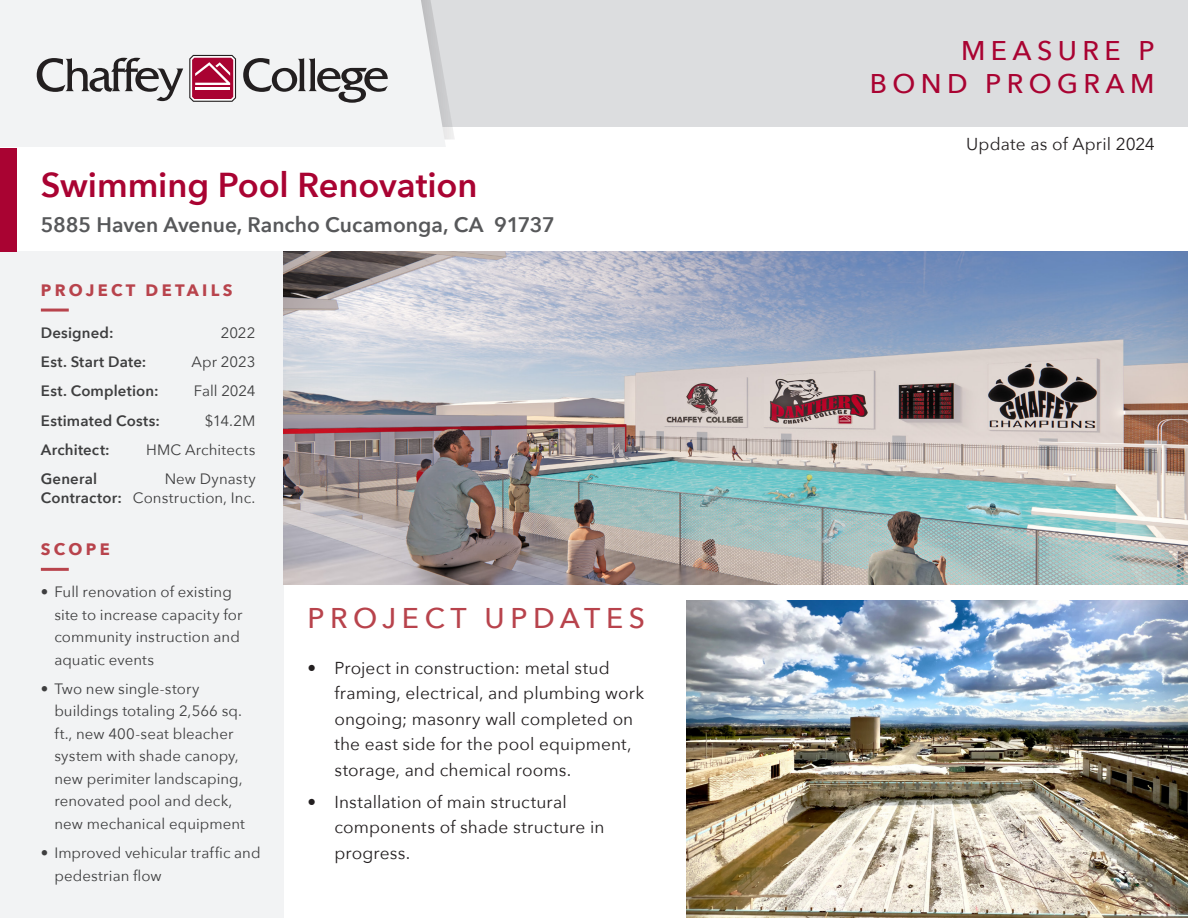
<style>
.page{position:relative;width:1188px;height:918px;background:#fff}
.page>*{position:absolute;margin:0;border:0;box-sizing:border-box;transform-origin:0 0}
.Title_Heading{font:600 34.5px "Avenir Next";letter-spacing:-.005em;color:#a90332}
.Body_Heading_1{font:500 28.5px "Avenir Next";letter-spacing:.2em;color:#b8434c}
.Header_-_Update{font:500 27px "Avenir Next";letter-spacing:.2em;color:#a90332}
.Title_Subhead{font:600 21px "Avenir Next";color:#57585a}
.Body_Text{font:17.25px/25.5px "Avenir Next";letter-spacing:.005em;color:#231f20}
.Sidebar_Heading_1{font:700 16.5px "Avenir Next";letter-spacing:.2em;color:#b8434c}
.Sidebar_Text{font:15px/22.5px "Avenir Next";letter-spacing:.005em;color:#3e3e3f}
.Sidebar_Text-2{font:600 15px "Avenir Next";letter-spacing:.01em;color:#3e3e3f}
.s1{font-weight:600}
</style>
<div class="page">
<div style="left:0;top:252px;width:284px;height:666px;background:#f2f3f4"></div>
<hr style="left:41px;top:309px;width:28px;height:3px;background:#b8434c">
<hr style="left:41px;top:568px;width:28px;height:3px;background:#b8434c">
<img style="left:284px;top:252px;width:904px;height:332px">
<img style="left:687px;top:600px;width:501px;height:318px">
<div style="left:0;top:148px;width:16px;height:104px;background:#a90332"></div>
<div style="left:0;top:0;width:1188px;height:126px;background:#dcdddf"></div>
<div style="left:0;top:0;width:446px;height:147px;background:#f2f3f4"></div>
<svg style="left:189px;top:54px;width:48px;height:48px;background:#b85672"></svg>
<svg style="left:37px;top:58px;width:146px;height:43px;background:#b8b7b8"></svg>
<svg style="left:243px;top:58px;width:145px;height:45px;background:#b7b6b7"></svg>
<p class="Title_Heading" style="left:41px;top:155px;width:438px">Swimming Pool Renovation</p>
<p class="Title_Subhead" style="left:41px;top:207px;width:515px">5885 Haven Avenue, Rancho Cucamonga, CA 91737</p>
<p class="Sidebar_Heading_1" style="left:41px;top:275px;width:193px">PROJECT DETAILS</p>
<p class="Sidebar_Text-2" style="left:41px;top:320px;width:74px">Designed:</p>
<p class="Sidebar_Text" style="left:221px;top:321px;width:36px">2022</p>
<p class="Sidebar_Text-2" style="left:41px;top:349px;width:107px">Est. Start Date:</p>
<p class="Sidebar_Text" style="left:192px;top:350px;width:65px">Apr 2023</p>
<p class="Sidebar_Text-2" style="left:41px;top:378px;width:119px">Est. Completion:</p>
<p class="Sidebar_Text" style="left:194px;top:379px;width:63px">Fall 2024</p>
<p class="Sidebar_Text-2" style="left:41px;top:407px;width:121px">Estimated Costs:</p>
<p class="Sidebar_Text" style="left:205px;top:408px;width:52px">$14.2M</p>
<p class="Sidebar_Text-2" style="left:41px;top:437px;width:70px">Architect:</p>
<p class="Sidebar_Text" style="left:146px;top:438px;width:111px">HMC Architects</p>
<p class="Sidebar_Text-2" style="left:41px;top:466px;width:58px">General</p>
<p class="Sidebar_Text" style="left:165px;top:467px;width:93px">New Dynasty</p>
<p class="Sidebar_Text" style="left:41px;top:486px;width:216px"><span class="s1">Contractor:</span> Construction, Inc.</p>
<p class="Sidebar_Heading_1" style="left:41px;top:535px;width:70px">SCOPE</p>
<p class="Sidebar_Text" style="left:54px;top:580px;width:190px;text-indent:-14px">• Full renovation of existing site to increase capacity for community instruction and aquatic events</p>
<p class="Sidebar_Text" style="left:54px;top:677px;width:192px;text-indent:-14px">• Two new single-story buildings totaling 2,566 sq. ft., new 400-seat bleacher system with shade canopy, new perimiter landscaping, renovated pool and deck, new mechanical equipment</p>
<p class="Sidebar_Text" style="left:54px;top:841px;width:208px;text-indent:-14px">• Improved vehicular traffic and pedestrian flow</p>
<p class="Body_Heading_1" style="left:307px;top:594px;width:339px">PROJECT UPDATES</p>
<p class="Body_Text" style="left:334px;top:654px;width:311px;text-indent:-27px">• Project in construction: metal stud framing, electrical, and plumbing work ongoing; masonry wall completed on the east side for the pool equipment, storage, and chemical rooms.</p>
<p class="Body_Text" style="left:334px;top:788px;width:272px;text-indent:-27px">• Installation of main structural components of shade structure in progress.</p>
<p class="Header_-_Update" style="left:961px;top:28px;width:195px">MEASURE P</p>
<p class="Header_-_Update" style="left:870px;top:61px;width:286px">BOND PROGRAM</p>
<p class="Body_Text" style="left:966px;top:131px;width:190px">Update as of April 2024</p>
</div>
